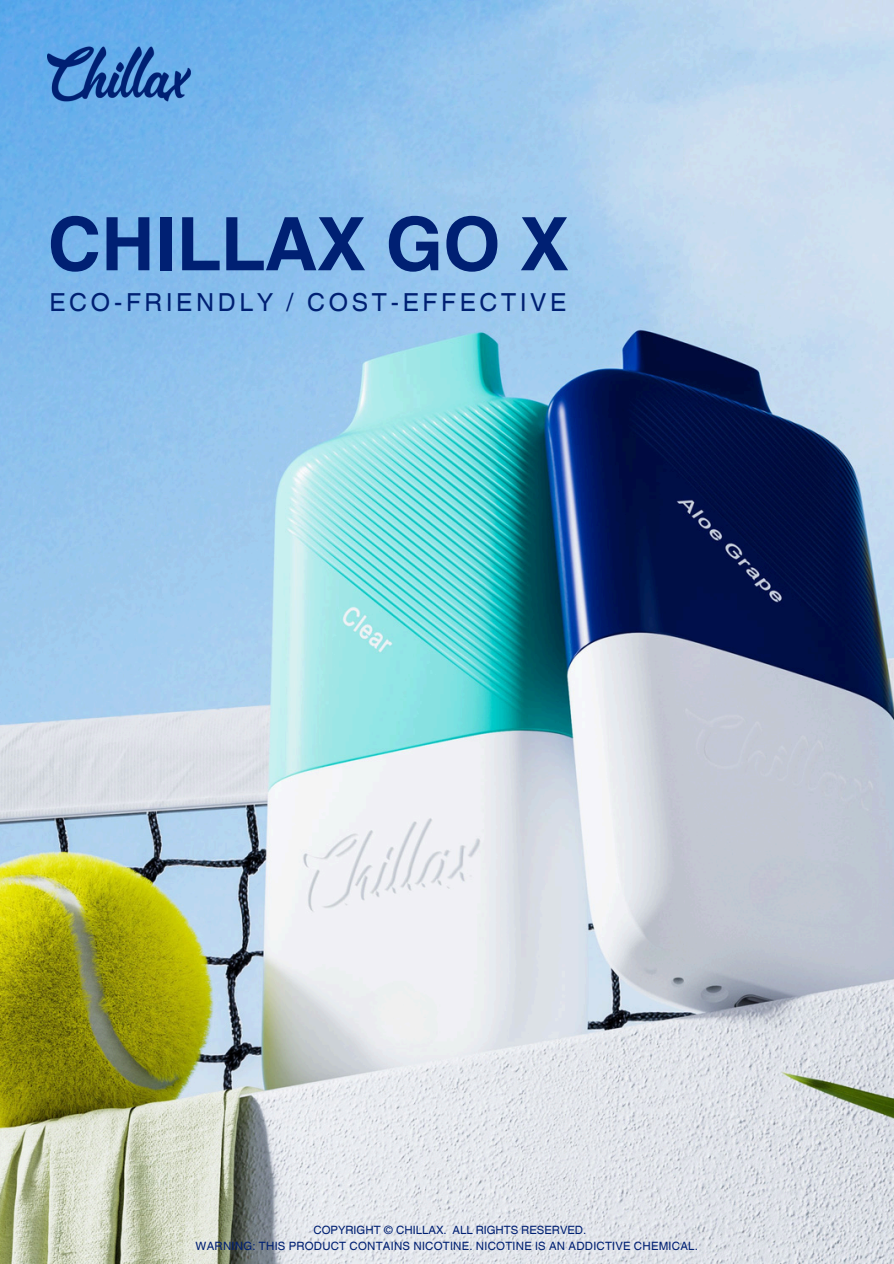
<style>
.page{position:relative;width:894px;height:1264px;background:#fff}
.page>*{position:absolute;margin:0;border:0;box-sizing:border-box;transform-origin:0 0}
.t1{font:700 73.8px "Helvetica World";color:#002073}
.t2{font:24.75px "Helvetica World";letter-spacing:.15em;color:#002073}
.t3{font:11.4px "Helvetica World";letter-spacing:.02em;color:#002073}
.t4{font:11.4px "Helvetica World";color:#002073}
</style>
<div class="page">
<img style="left:0;top:0;width:893px;height:1263px">
<img style="left:48px;top:31px;width:150px;height:76px">
<h1 class="t1" style="left:48px;top:184px;width:522px">CHILLAX GO X</h1>
<h2 class="t2" style="left:49px;top:288px;width:518px">ECO-FRIENDLY / COST-EFFECTIVE</h2>
<p class="t4" style="left:313px;top:1222px;width:274px">COPYRIGHT © CHILLAX. ALL RIGHTS RESERVED.</p>
<p class="t3" style="left:195px;top:1239px;width:503px">WARNING: THIS PRODUCT CONTAINS NICOTINE. NICOTINE IS AN ADDICTIVE CHEMICAL.</p>
</div>
